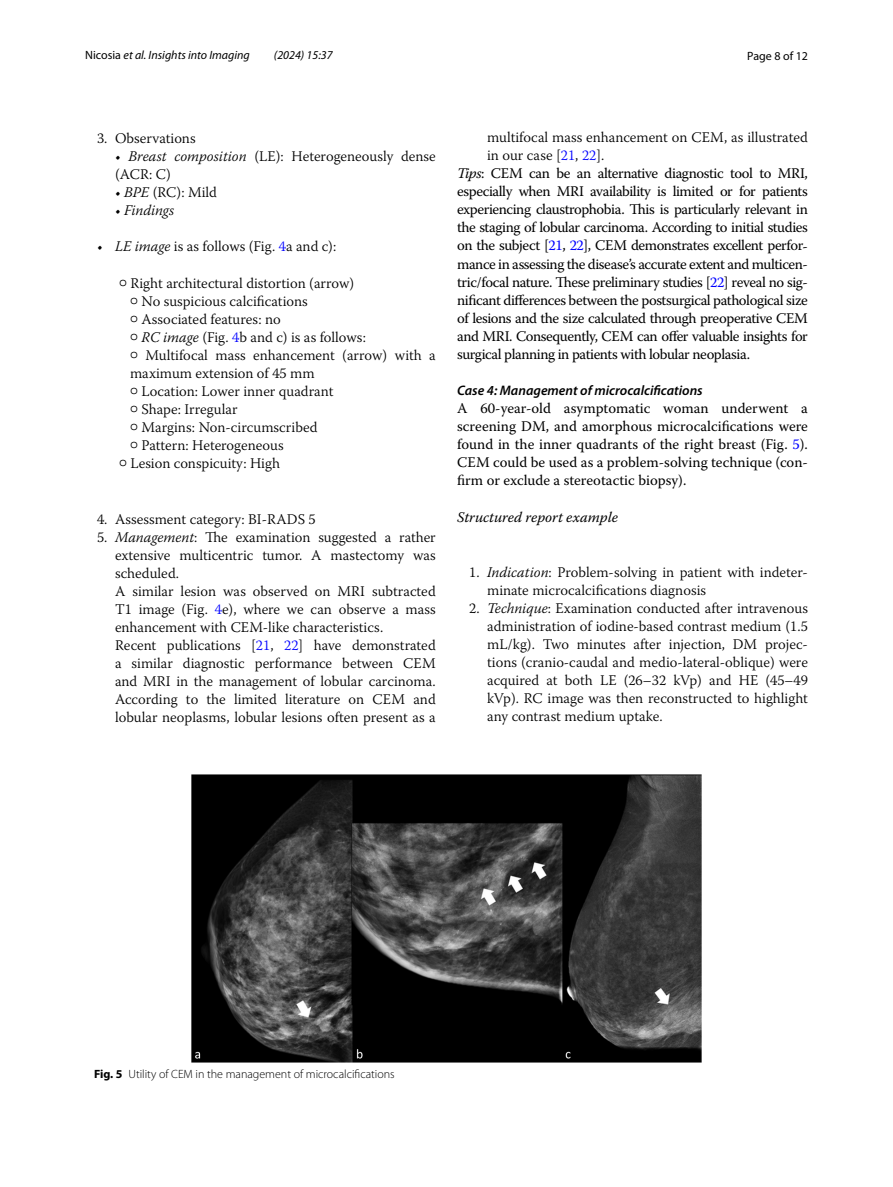
<style>
.page{position:relative;width:893px;height:1187px;background:#fff}
.page>*{position:absolute;margin:0;border:0;box-sizing:border-box;transform-origin:0 0}
.t1{font:300 14.7px/18px "Warnock Pro";color:#000}
.t2{font:14.7px/18px "Warnock Pro";letter-spacing:-.03em;color:#000;text-align:justify}
.t3{font:italic 14.7px "Warnock Pro";color:#000}
.t4{font:italic 300 14.7px "Warnock Pro";letter-spacing:-.01em;color:#000}
.t5{font:italic 600 13.8px "Myriad Pro";color:#000}
.t6{font:300 12px "Myriad Pro";color:#000}
.t7{font:italic 12px "Myriad Pro";color:#000}
.t8{font:12px "Myriad Pro";color:#000}
.s1{font-style:normal}
.s2{font-style:italic}
.s3{color:#00f}
.s4{font-family:"Code 2000";font-weight:400}
.s5{font-weight:700}
</style>
<div class="page">
<img style="left:191px;top:774px;width:511px;height:288px">
<p class="t7" style="left:85px;top:48px;width:166px"><span class="s1">Nicosia</span> et al. Insights into Imaging</p>
<p class="t7" style="left:274px;top:48px;width:60px">(2024) 15:37</p>
<p class="t8" style="left:747px;top:48px;width:62px">Page 8 of 12</p>
<p class="t1" style="left:97px;top:128px;width:100px">3. Observations</p>
<p class="t1" style="left:115px;top:146px;width:322px">• <span class="s2">Breast composition</span> (LE): Heterogeneously dense (ACR: C)</p>
<p class="t1" style="left:115px;top:182px;width:103px">• <span class="s2">BPE</span> (RC): Mild</p>
<p class="t4" style="left:115px;top:201px;width:61px"><span class="s1">•</span> Findings</p>
<p class="t1" style="left:97px;top:237px;width:241px">• <span class="s2">LE image</span> is as follows (Fig. <span class="s3">4</span>a and c):</p>
<p class="t1" style="left:119px;top:274px;width:237px"><span class="s4">◦</span> Right architectural distortion (arrow)</p>
<p class="t1" style="left:130px;top:292px;width:179px"><span class="s4">◦</span> No suspicious calcifications</p>
<p class="t1" style="left:130px;top:310px;width:152px"><span class="s4">◦</span> Associated features: no</p>
<p class="t1" style="left:130px;top:328px;width:238px"><span class="s4">◦</span> <span class="s2">RC image</span> (Fig. <span class="s3">4</span>b and c) is as follows:</p>
<p class="t1" style="left:130px;top:346px;width:307px"><span class="s4">◦</span> Multifocal mass enhancement (arrow) with a</p>
<p class="t1" style="left:130px;top:364px;width:186px">maximum extension of 45 mm</p>
<p class="t1" style="left:130px;top:382px;width:205px"><span class="s4">◦</span> Location: Lower inner quadrant</p>
<p class="t1" style="left:130px;top:400px;width:109px"><span class="s4">◦</span> Shape: Irregular</p>
<p class="t1" style="left:130px;top:418px;width:189px"><span class="s4">◦</span> Margins: Non-circumscribed</p>
<p class="t1" style="left:130px;top:436px;width:155px"><span class="s4">◦</span> Pattern: Heterogeneous</p>
<p class="t1" style="left:119px;top:454px;width:162px"><span class="s4">◦</span> Lesion conspicuity: High</p>
<p class="t1" style="left:97px;top:509px;width:220px">4. Assessment category: BI-RADS 5</p>
<p class="t1" style="left:115px;top:527px;width:322px;text-indent:-18px">5. <span class="s2">Management</span>: The examination suggested a rather extensive multicentric tumor. A mastectomy was scheduled.<br>A similar lesion was observed on MRI subtracted T1 image (Fig. <span class="s3">4</span>e), where we can observe a mass enhancement with CEM-like characteristics.<br>Recent publications [<span class="s3">21</span>, <span class="s3">22</span>] have demonstrated a similar diagnostic performance between CEM and MRI in the management of lobular carcinoma.<br>According to the limited literature on CEM and lobular neoplasms, lobular lesions often present as a</p>
<p class="t1" style="left:487px;top:128px;width:322px">multifocal mass enhancement on CEM, as illustrated</p>
<p class="t1" style="left:487px;top:146px;width:119px">in our case [<span class="s3">21</span>, <span class="s3">22</span>].</p>
<p class="t2" style="left:457px;top:164px;width:352px"><span class="s2">Tips</span>: CEM can be an alternative diagnostic tool to MRI,</p>
<p class="t2" style="left:457px;top:182px;width:352px">especially when MRI availability is limited or for patients</p>
<p class="t2" style="left:457px;top:200px;width:352px">experiencing claustrophobia. This is particularly relevant in</p>
<p class="t2" style="left:457px;top:218px;width:352px">the staging of lobular carcinoma. According to initial studies</p>
<p class="t2" style="left:457px;top:236px;width:352px">on the subject [<span class="s3">21</span>, <span class="s3">22</span>], CEM demonstrates excellent perfor-</p>
<p class="t2" style="left:457px;top:254px;width:352px">mance in assessing the disease’s accurate extent and multicen-</p>
<p class="t2" style="left:457px;top:272px;width:352px">tric/focal nature. These preliminary studies [<span class="s3">22</span>] reveal no sig-</p>
<p class="t2" style="left:457px;top:290px;width:352px">nificant differences between the postsurgical pathological size</p>
<p class="t2" style="left:457px;top:308px;width:352px">of lesions and the size calculated through preoperative CEM</p>
<p class="t2" style="left:457px;top:326px;width:352px">and MRI. Consequently, CEM can offer valuable insights for</p>
<p class="t2" style="left:457px;top:344px;width:294px">surgical planning in patients with lobular neoplasia.</p>
<p class="t5" style="left:457px;top:381px;width:247px">Case 4: Management of microcalcifications</p>
<p class="t2" style="left:457px;top:398px;width:352px">A 60-year-old asymptomatic woman underwent a screening DM, and amorphous microcalcifications were found in the inner quadrants of the right breast (Fig. <span class="s3">5</span>).<br>CEM could be used as a problem-solving technique (con&shy;firm or exclude a stereotactic biopsy).</p>
<p class="t3" style="left:457px;top:508px;width:162px">Structured report example</p>
<p class="t1" style="left:487px;top:563px;width:322px;text-indent:-18px">1. <span class="s2">Indication</span>: Problem-solving in patient with indeter&shy;minate microcalcifications diagnosis</p>
<p class="t1" style="left:487px;top:599px;width:322px;text-align:justify;text-indent:-18px">2. <span class="s2">Technique</span>: Examination conducted after intravenous administration of iodine-based contrast medium (1.5 mL/kg). Two minutes after injection, DM projec&shy;tions (cranio-caudal and medio-lateral-oblique) were acquired at both LE (26–32 kVp) and HE (45–49 kVp). RC image was then reconstructed to highlight any contrast medium uptake.</p>
<p class="t6" style="left:94px;top:1066px;width:302px"><span class="s5">Fig. 5</span> Utility of CEM in the management of microcalcifications</p>
</div>
